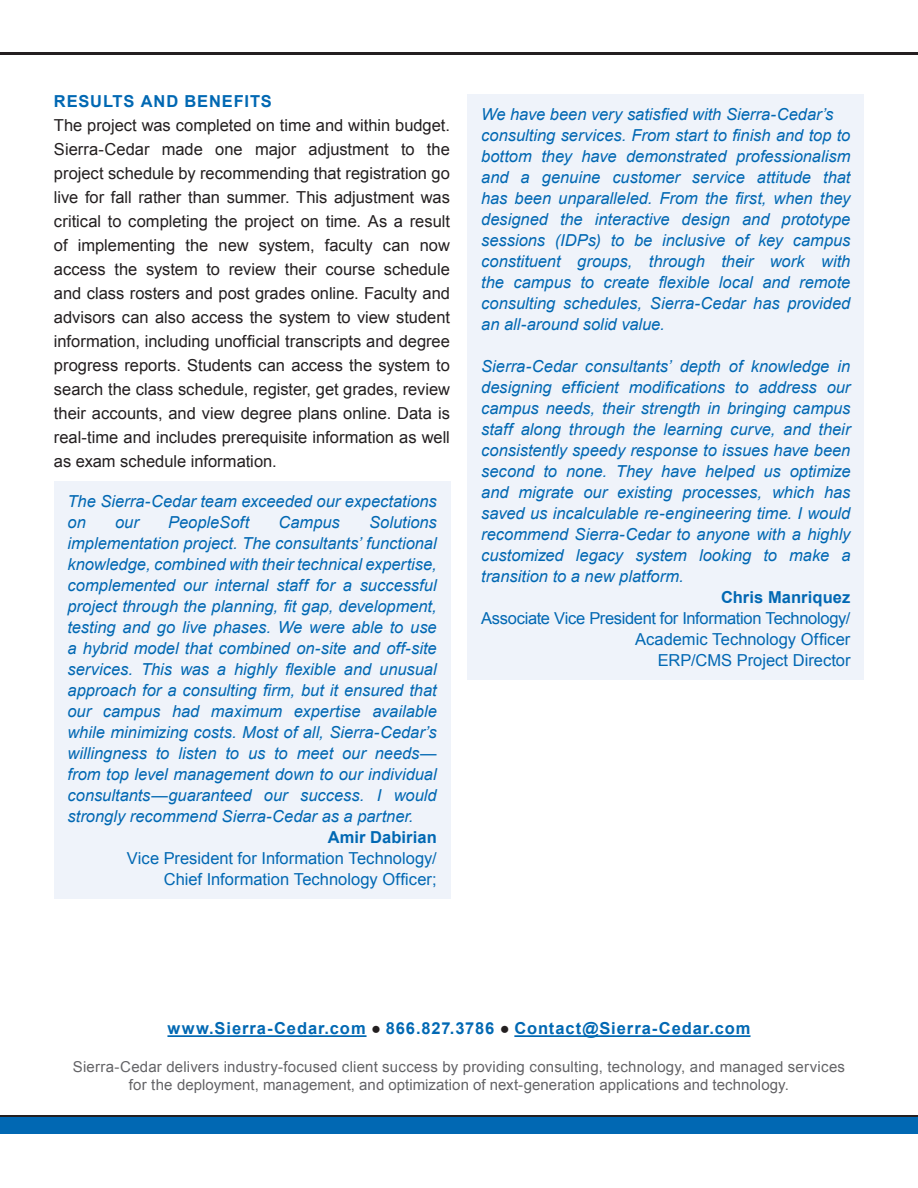
<style>
.page{position:relative;width:918px;height:1188px;background:#fff}
.page>*{position:absolute;margin:0;border:0;box-sizing:border-box;transform-origin:0 0}
.t1{font:italic 16.5px/21px "Arial";color:#0168b3}
.Body{font:16.5px/24px "Arial";letter-spacing:-.005em;color:#231f20;text-align:justify}
.t2{font:16.5px "Arial";letter-spacing:-.005em;color:#0168b3}
.Body-2{font:700 16.5px "Arial";letter-spacing:.05em;color:#0168b3}
.Body-3{font:700 16.5px "Arial";letter-spacing:.005em;color:#0168b3}
.t3{font:15px/18px "Arial";letter-spacing:.01em;color:#636366;text-align:center}
.s1{color:#231f20}
</style>
<div class="page">
<hr style="left:0;top:1115px;width:918px;height:3px;background:#231f20">
<div style="left:0;top:1118px;width:918px;height:16px;background:#0168b3"></div>
<hr style="left:0;top:53px;width:918px;height:2px;background:#231f20">
<hr style="left:167px;top:1035px;width:200px;height:2px;background:#0168b3">
<hr style="left:514px;top:1035px;width:237px;height:2px;background:#0168b3">
<div style="left:468px;top:94px;width:396px;height:586px;background:#eff3fa"></div>
<div style="left:54px;top:482px;width:396px;height:417px;background:#eff3fa"></div>
<p class="Body-2" style="left:54px;top:90px;width:219px">RESULTS AND BENEFITS</p>
<p class="Body" style="left:54px;top:113px;width:398px">The project was completed on time and within budget.<br>Sierra-Cedar made one major adjustment to the project schedule by recommending that registration go live for fall rather than summer. This adjustment was critical to completing the project on time. As a result of implementing the new system, faculty can now access the system to review their course schedule and class rosters and post grades online. Faculty and advisors can also access the system to view student information, including unofficial transcripts and degree progress reports. Students can access the system to search the class schedule, register, get grades, review their accounts, and view degree plans online. Data is real-time and includes prerequisite information as well as exam schedule information.</p>
<p class="t1" style="left:481px;top:104px;width:371px">We have been very satisfied with Sierra-Cedar’s consulting services. From start to finish and top to bottom they have demonstrated professionalism and a genuine customer service attitude that has been unparalleled. From the first, when they designed the interactive design and prototype sessions (IDPs) to be inclusive of key campus constituent groups, through their work with the campus to create flexible local and remote consulting schedules, Sierra-Cedar has provided an all-around solid value.</p>
<p class="t1" style="left:481px;top:356px;width:371px">Sierra-Cedar consultants’ depth of knowledge in</p>
<p class="t1" style="left:481px;top:377px;width:371px">designing efficient modifications to address our</p>
<p class="t1" style="left:481px;top:398px;width:371px">campus needs, their strength in bringing campus</p>
<p class="t1" style="left:481px;top:419px;width:371px">staff along through the learning curve, and their</p>
<p class="t1" style="left:481px;top:440px;width:371px">consistently speedy response to issues have been</p>
<p class="t1" style="left:481px;top:461px;width:371px">second to none. They have helped us optimize</p>
<p class="t1" style="left:481px;top:482px;width:371px">and migrate our existing processes, which has</p>
<p class="t1" style="left:481px;top:503px;width:371px">saved us incalculable re-engineering time. I would</p>
<p class="t1" style="left:481px;top:524px;width:371px">recommend Sierra-Cedar to anyone with a highly</p>
<p class="t1" style="left:481px;top:545px;width:371px">customized legacy system looking to make a</p>
<p class="t1" style="left:481px;top:566px;width:204px">transition to a new platform.</p>
<p class="Body-3" style="left:721px;top:586px;width:131px">Chris Manriquez</p>
<p class="t2" style="left:481px;top:607px;width:371px">Associate Vice President for Information Technology/</p>
<p class="t2" style="left:635px;top:628px;width:217px">Academic Technology Officer</p>
<p class="t2" style="left:658px;top:649px;width:194px">ERP/CMS Project Director</p>
<p class="t1" style="left:68px;top:491px;width:371px">The Sierra-Cedar team exceeded our expectations on</p>
<p class="t1" style="left:115px;top:512px;width:25px">our</p>
<p class="t1" style="left:168px;top:512px;width:83px">PeopleSoft</p>
<p class="t1" style="left:279px;top:512px;width:63px">Campus</p>
<p class="t1" style="left:369px;top:512px;width:69px">Solutions</p>
<p class="t1" style="left:68px;top:533px;width:371px">implementation project. The consultants’ functional</p>
<p class="t1" style="left:68px;top:554px;width:371px">knowledge, combined with their technical expertise,</p>
<p class="t1" style="left:68px;top:575px;width:371px">complemented our internal staff for a successful</p>
<p class="t1" style="left:68px;top:596px;width:371px">project through the planning, fit gap, development,</p>
<p class="t1" style="left:68px;top:617px;width:371px">testing and go live phases. We were able to use</p>
<p class="t1" style="left:68px;top:638px;width:371px">a hybrid model that combined on-site and off-site</p>
<p class="t1" style="left:68px;top:659px;width:371px">services. This was a highly flexible and unusual</p>
<p class="t1" style="left:68px;top:680px;width:371px">approach for a consulting firm, but it ensured that</p>
<p class="t1" style="left:68px;top:701px;width:371px">our campus had maximum expertise available</p>
<p class="t1" style="left:68px;top:722px;width:371px">while minimizing costs. Most of all, Sierra-Cedar’s</p>
<p class="t1" style="left:68px;top:743px;width:371px">willingness to listen to us to meet our needs—</p>
<p class="t1" style="left:68px;top:764px;width:371px">from top level management down to our individual</p>
<p class="t1" style="left:68px;top:785px;width:371px">consultants—guaranteed our success. I would</p>
<p class="t1" style="left:68px;top:806px;width:348px">strongly recommend Sierra-Cedar as a partner.</p>
<p class="Body-3" style="left:328px;top:827px;width:111px">Amir Dabirian</p>
<p class="t2" style="left:127px;top:848px;width:311px">Vice President for Information Technology/</p>
<p class="t2" style="left:164px;top:869px;width:274px">Chief Information Technology Officer;</p>
<p class="Body-2" style="left:167px;top:1018px;width:585px">www.Sierra-Cedar.com <span class="s1">●</span> 866.827.3786 <span class="s1">●</span> Contact@Sierra-Cedar.com</p>
<p class="t3" style="left:73px;top:1058px;width:774px">Sierra-Cedar delivers industry-focused client success by providing consulting, technology, and managed services for the deployment, management, and optimization of next-generation applications and technology.</p>
</div>
